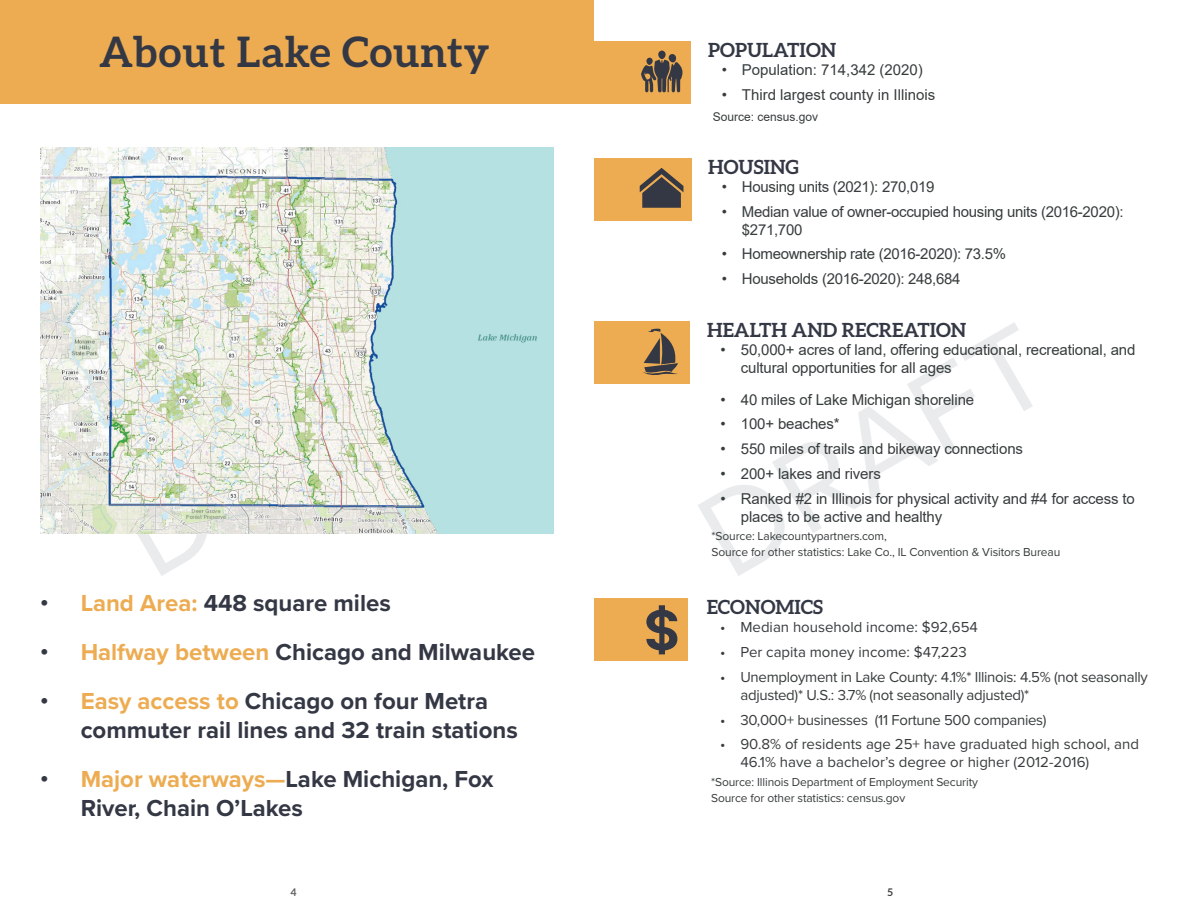
<style>
.page{position:relative;width:1188px;height:918px;background:#fff}
.page>*{position:absolute;margin:0;border:0;box-sizing:border-box;transform-origin:0 0}
.t1{font:123px "Proxima Nova";color:#223b46}
.t2{font:700 42px "Aleo";letter-spacing:.02em;color:#343844}
.t3{font:700 24px/28.8px "Proxima Nova";color:#343844}
.t4{font:700 19.5px "Aleo";color:#343844}
.t5{font:15px/18px "Arial";letter-spacing:-.01em;color:#373c3c}
.t6{font:15px/18px "Proxima Nova";color:#373c3c}
.t7{font:15px/18px "Proxima Nova";letter-spacing:-.02em;color:#373c3c}
.t8{font:12px "Proxima Nova";letter-spacing:-.01em;color:#373c3c}
.t9{font:12px "Arial";color:#373c3c}
.t10{font:700 10.5px "Aleo";color:#5f5f60}
.t11{font:700 10.5px "Aleo";color:#404042}
.s1{color:#edac52}
</style>
<div class="page">
<div style="left:0;top:0;width:594px;height:103px;background:#edac52"></div>
<img style="left:40px;top:147px;width:514px;height:387px">
<div style="left:594px;top:41px;width:96px;height:62px;background:#edac52"></div>
<div style="left:594px;top:321px;width:96px;height:62px;background:#edac52"></div>
<div style="left:594px;top:158px;width:97px;height:62px;background:#edac52"></div>
<div style="left:594px;top:599px;width:94px;height:62px;background:#edac52"></div>
<svg style="left:641px;top:51px;width:41px;height:41px"></svg>
<svg style="left:640px;top:168px;width:43px;height:40px"></svg>
<svg style="left:643px;top:328px;width:35px;height:47px"></svg>
<svg style="left:646px;top:605px;width:31px;height:49px"></svg>
<p class="t2" style="left:99px;top:28px;width:392px">About Lake County</p>
<p class="t3" style="left:40px;top:588px;width:352px">• <span class="s1">Land Area:</span> 448 square miles</p>
<p class="t3" style="left:40px;top:637px;width:496px">• <span class="s1">Halfway between</span> Chicago and Milwaukee</p>
<p class="t3" style="left:81px;top:686px;width:439px;text-indent:-40px">• <span class="s1">Easy access to</span> Chicago on four Metra commuter rail lines and 32 train stations</p>
<p class="t3" style="left:81px;top:764px;width:414px;text-indent:-40px">• <span class="s1">Major waterways—</span>Lake Michigan, Fox<br>River, Chain O’Lakes</p>
<p class="t4" style="left:708px;top:39px;width:130px">POPULATION</p>
<p class="t5" style="left:722px;top:61px;width:203px">• Population: 714,342 (2020)</p>
<p class="t5" style="left:722px;top:86px;width:215px">• Third largest county in Illinois</p>
<p class="t9" style="left:713px;top:109px;width:107px">Source: census.gov</p>
<p class="t4" style="left:708px;top:156px;width:92px">HOUSING</p>
<p class="t5" style="left:722px;top:178px;width:214px">• Housing units (2021): 270,019</p>
<p class="t5" style="left:742px;top:202px;width:383px;text-indent:-20px">• Median value of owner-occupied housing units (2016-2020): $271,700</p>
<p class="t5" style="left:722px;top:245px;width:286px">• Homeownership rate (2016-2020): 73.5%</p>
<p class="t5" style="left:722px;top:270px;width:240px">• Households (2016-2020): 248,684</p>
<h1 class="t1" style="left:664px;top:466px;width:381px;rotate:-30deg">DRAFT</h1>
<p class="t4" style="left:707px;top:319px;width:261px">HEALTH AND RECREATION</p>
<p class="t5" style="left:741px;top:341px;width:396px;text-indent:-20px">• 50,000+ acres of land, offering educational, recreational, and cultural opportunities for all ages</p>
<p class="t5" style="left:721px;top:390px;width:255px">• 40 miles of Lake Michigan shoreline</p>
<p class="t5" style="left:721px;top:415px;width:120px">• 100+ beaches*</p>
<p class="t5" style="left:721px;top:440px;width:304px">• 550 miles of trails and bikeway connections</p>
<p class="t5" style="left:721px;top:464px;width:162px">• 200+ lakes and rivers</p>
<p class="t5" style="left:741px;top:489px;width:396px;text-indent:-20px">• Ranked #2 in Illinois for physical activity and #4 for access to places to be active and healthy</p>
<p class="t8" style="left:712px;top:527px;width:177px">*Source: Lakecountypartners.com,</p>
<p class="t8" style="left:712px;top:543px;width:350px">Source for other statistics: Lake Co., IL Convention &amp; Visitors Bureau</p>
<p class="t4" style="left:707px;top:596px;width:118px">ECONOMICS</p>
<p class="t6" style="left:720px;top:618px;width:259px">• Median household income: $92,654</p>
<p class="t6" style="left:720px;top:643px;width:248px">• Per capita money income: $47,223</p>
<p class="t7" style="left:740px;top:667px;width:409px;text-indent:-20px">• Unemployment in Lake County: 4.1%* Illinois: 4.5% (not seasonally adjusted)* U.S.: 3.7% (not seasonally adjusted)*</p>
<p class="t7" style="left:720px;top:710px;width:328px">• 30,000+ businesses (11 Fortune 500 companies)</p>
<p class="t6" style="left:740px;top:735px;width:400px;text-indent:-20px">• 90.8% of residents age 25+ have graduated high school, and<br>46.1% have a bachelor’s degree or higher (2012-2016)</p>
<p class="t8" style="left:711px;top:773px;width:268px">*Source: Illinois Department of Employment Security</p>
<p class="t8" style="left:711px;top:789px;width:196px">Source for other statistics: census.gov</p>
<p class="t10" style="left:290px;top:886px;width:8px">4</p>
<p class="t11" style="left:887px;top:886px;width:7px">5</p>
</div>
